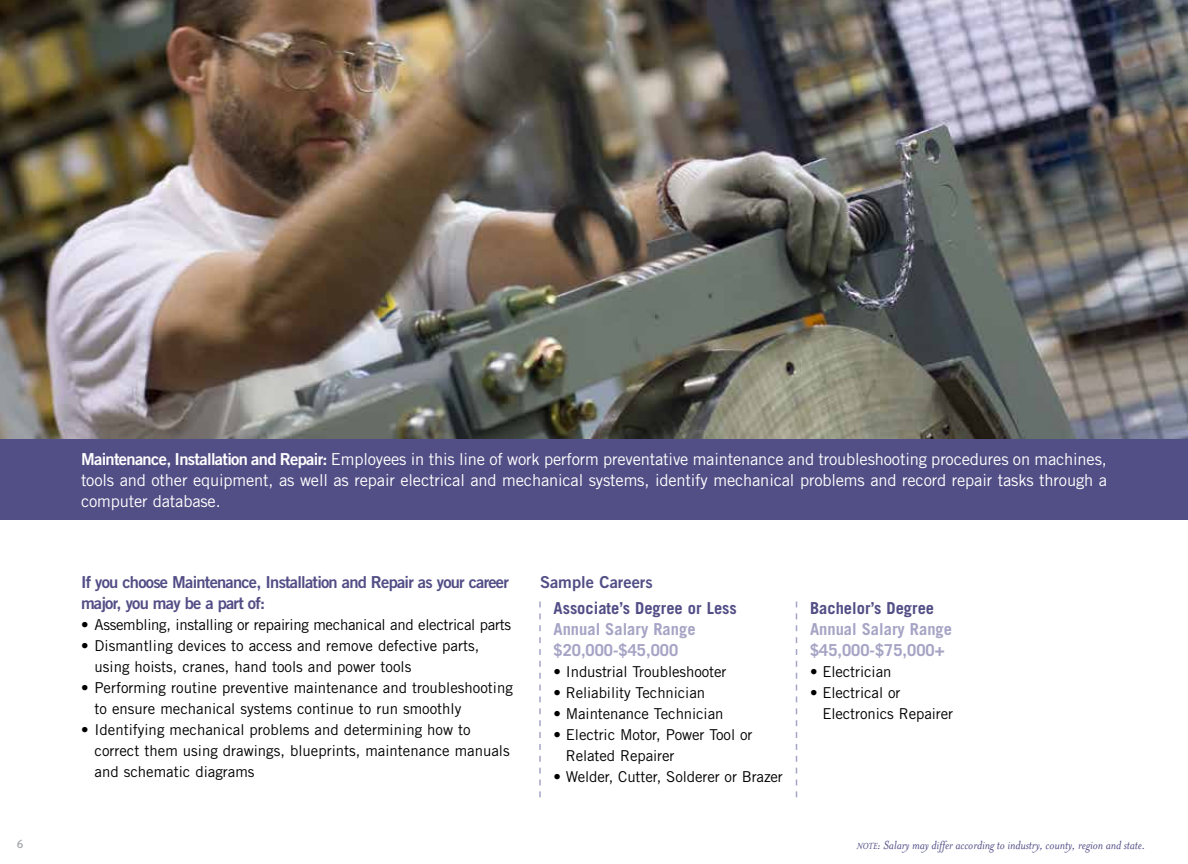
<style>
.page{position:relative;width:1188px;height:864px;background:#fff}
.page>*{position:absolute;margin:0;border:0;box-sizing:border-box;transform-origin:0 0}
.t1{font:16.5px/21px "Trade Gothic";letter-spacing:-.01em;color:#fff;text-align:justify}
.t2{font:16.5px/21px "Trade Gothic Bold Two";letter-spacing:-.045em;color:#524e86}
.t3{font:700 16.5px/21px "Trade Gothic";color:#a6a4c5}
.t4{font:700 16.5px "Trade Gothic";color:#524e86}
.t5{font:16.5px "Trade Gothic Bold Two";color:#524e86}
.t6{font:15px/21px "Trade Gothic";color:#000}
.t7{font:15px "Trade Gothic";letter-spacing:-.02em;color:#000}
.t8{font:italic 13.5px "Mrs Eaves";letter-spacing:-.005em;color:#524e86}
.t9{font:500 12px "Meta Bank";color:#a7a9ac}
.s1{font-family:"Trade Gothic Bold Two"}
.s2{font-size:10.2px}
</style>
<div class="page">
<img style="left:0;top:0;width:1188px;height:439px">
<div style="left:0;top:439px;width:1188px;height:81px;background:#524e86"></div>
<svg style="left:539px;top:602px;width:2px;height:195px"></svg>
<svg style="left:796px;top:602px;width:1px;height:195px"></svg>
<p class="t9" style="left:17px;top:837px;width:8px">6</p>
<p class="t1" style="left:81px;top:448px;width:1028px"><span class="s1">Maintenance, Installation and Repair:</span> Employees in this line of work perform preventative maintenance and troubleshooting procedures on machines, tools and other equipment, as well as repair electrical and mechanical systems, identify mechanical problems and record repair tasks through a computer database.</p>
<p class="t2" style="left:81px;top:571px;width:429px">If you choose Maintenance, Installation and Repair as your career major, you may be a part of:</p>
<p class="t7" style="left:81px;top:616px;width:432px">• Assembling, installing or repairing mechanical and electrical parts</p>
<p class="t6" style="left:94px;top:635px;width:386px;text-indent:-14px">• Dismantling devices to access and remove defective parts, using hoists, cranes, hand tools and power tools</p>
<p class="t6" style="left:94px;top:677px;width:420px;text-indent:-14px">• Performing routine preventive maintenance and troubleshooting to ensure mechanical systems continue to run smoothly</p>
<p class="t6" style="left:94px;top:719px;width:417px;text-indent:-14px">• Identifying mechanical problems and determining how to correct them using drawings, blueprints, maintenance manuals and schematic diagrams</p>
<p class="t5" style="left:540px;top:572px;width:114px">Sample Careers</p>
<p class="t4" style="left:554px;top:598px;width:185px">Associate’s Degree or Less</p>
<p class="t3" style="left:554px;top:619px;width:144px">Annual Salary Range $20,000-$45,000</p>
<p class="t6" style="left:554px;top:661px;width:175px">• Industrial Troubleshooter</p>
<p class="t6" style="left:554px;top:682px;width:153px">• Reliability Technician</p>
<p class="t6" style="left:554px;top:703px;width:171px">• Maintenance Technician</p>
<p class="t6" style="left:566px;top:724px;width:188px;text-indent:-12px">• Electric Motor, Power Tool or<br>Related Repairer</p>
<p class="t6" style="left:554px;top:766px;width:231px">• Welder, Cutter, Solderer or Brazer</p>
<p class="t4" style="left:810px;top:598px;width:126px">Bachelor’s Degree</p>
<p class="t3" style="left:810px;top:619px;width:144px">Annual Salary Range $45,000-$75,000+</p>
<p class="t6" style="left:810px;top:661px;width:83px">• Electrician</p>
<p class="t6" style="left:822px;top:682px;width:132px;text-indent:-12px">• Electrical or<br>Electronics Repairer</p>
<p class="t8" style="left:857px;top:837px;width:290px"><span class="s2">NOTE</span>: Salary may differ according to industry, county, region and state.</p>
</div>
